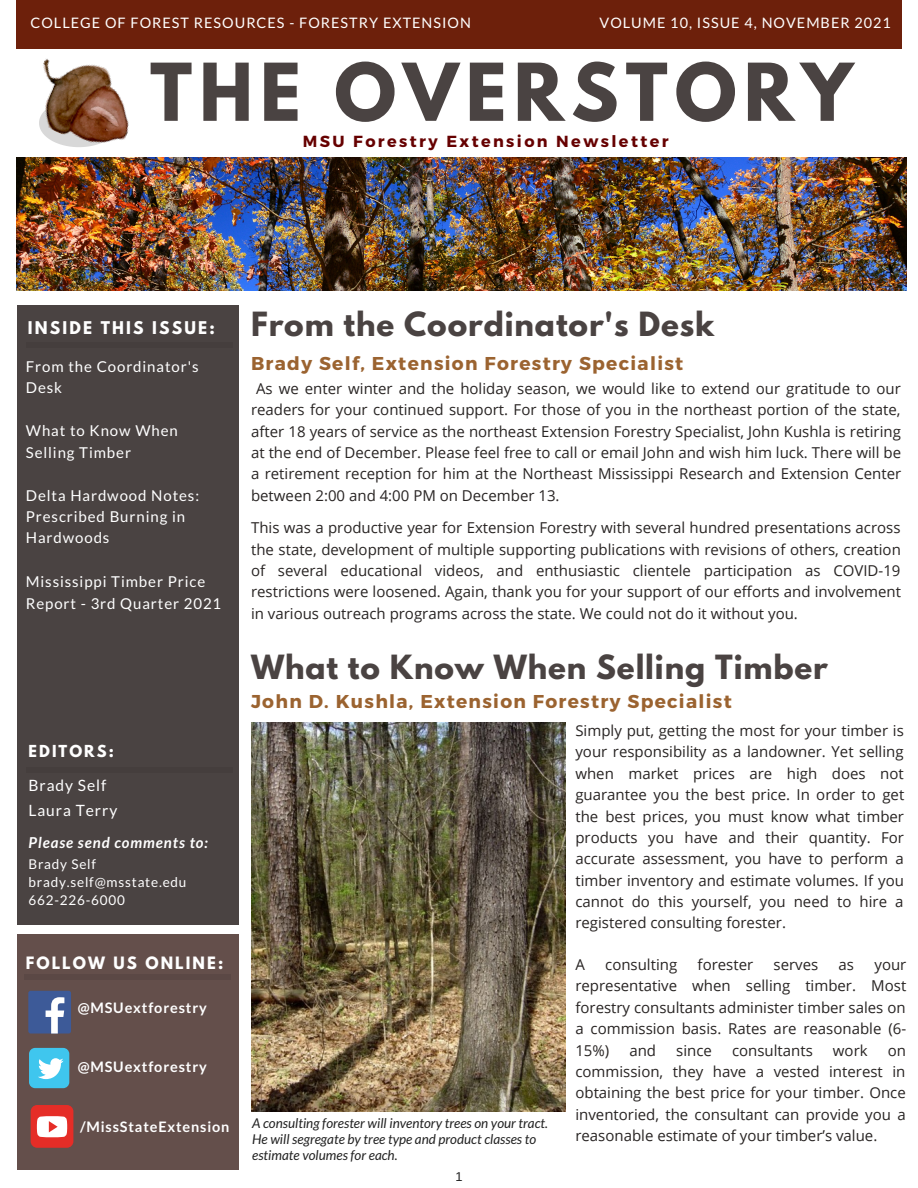
<style>
.page{position:relative;width:918px;height:1188px;background:#fff}
.page>*{position:absolute;margin:0;border:0;box-sizing:border-box;transform-origin:0 0}
.t1{font:700 70.5px "League Spartan";letter-spacing:.1em;color:#4a4342}
.t2{font:700 29.55px "League Spartan";letter-spacing:.03em;color:#4a4342}
.t3{font:700 18.6px "Montserrat";letter-spacing:.07em;color:#9b6330}
.t4{font:700 16.05px "Montserrat";letter-spacing:.15em;color:#600}
.t5{font:15.6px "Lato";letter-spacing:.06em;color:#fff}
.t6{font:700 15.6px "League Spartan";letter-spacing:.14em;color:#fff}
.t7{font:700 15.15px "League Spartan";letter-spacing:.14em;color:#fff}
.t8{font:15px/21.3px "Open Sans";color:#282423;text-align:justify}
.t9{font:15px/21.3px "Lato";letter-spacing:.06em;color:#fff}
.t10{font:italic 700 15px "Lato";letter-spacing:.06em;color:#fff}
.t11{font:700 14.7px "League Spartan";letter-spacing:.14em;color:#fff}
.t12{font:14.4px "Lato";letter-spacing:.07em;color:#fff}
.t13{font:700 14.4px "Lato";letter-spacing:.06em;color:#fff}
.t14{font:italic 13.5px/15.8px "Lato";color:#222}
.t15{font:13.5px "Lato";letter-spacing:.06em;color:#fff}
.t16{font:12.75px "Arimo";color:#222}
</style>
<div class="page">
<img style="left:16px;top:158px;width:890px;height:133px">
<div style="left:16px;top:0;width:886px;height:48px;background:#6d200b"></div>
<div style="left:17px;top:935px;width:222px;height:235px;background:#644f4b"></div>
<div style="left:24px;top:974px;width:206px;height:6px;background:#5b4845"></div>
<div style="left:28px;top:991px;width:43px;height:43px;background:#3d5a98;border-radius:2px"></div>
<svg style="left:46px;top:997px;width:18px;height:37px"></svg>
<div style="left:29px;top:1048px;width:40px;height:40px;background:#3fc6ee;border-radius:6px"></div>
<svg style="left:38px;top:1058px;width:26px;height:21px"></svg>
<div style="left:31px;top:1105px;width:42px;height:43px;background:#e52d27;border-radius:6px"></div>
<svg style="left:37px;top:1116px;width:30px;height:21px"></svg>
<div style="left:17px;top:305px;width:221px;height:619px;background:#4a4342"></div>
<div style="left:26px;top:342px;width:207px;height:6px;background:#453e3d"></div>
<div style="left:26px;top:767px;width:207px;height:5px;background:#453e3d"></div>
<img style="left:251px;top:723px;width:314px;height:389px">
<img style="left:21px;top:48px;width:127px;height:110px">
<p class="t12" style="left:31px;top:14px;width:442px">COLLEGE OF FOREST RESOURCES - FORESTRY EXTENSION</p>
<p class="t12" style="left:600px;top:14px;width:293px">VOLUME 10, ISSUE 4, NOVEMBER 2021</p>
<p class="t1" style="left:334px;top:57px;width:520px">OVERSTORY</p>
<p class="t4" style="left:353px;top:130px;width:317px">Forestry Extension Newsletter</p>
<p class="t1" style="left:150px;top:57px;width:152px">THE</p>
<p class="t4" style="left:303px;top:130px;width:43px">MSU</p>
<p class="t6" style="left:28px;top:320px;width:189px">INSIDE THIS ISSUE:</p>
<p class="t9" style="left:26px;top:356px;width:174px">From the Coordinator's<br>Desk</p>
<p class="t9" style="left:26px;top:420px;width:154px">What to Know When<br>Selling Timber</p>
<p class="t9" style="left:26px;top:484px;width:175px">Delta Hardwood Notes:<br>Prescribed Burning in<br>Hardwoods</p>
<p class="t9" style="left:26px;top:571px;width:197px">Mississippi Timber Price<br>Report - 3rd Quarter 2021</p>
<p class="t11" style="left:29px;top:743px;width:87px">EDITORS:</p>
<p class="t5" style="left:28px;top:776px;width:79px">Brady Self</p>
<p class="t5" style="left:28px;top:801px;width:90px">Laura Terry</p>
<p class="t15" style="left:28px;top:855px;width:69px">Brady Self</p>
<p class="t15" style="left:28px;top:873px;width:159px">brady.self@msstate.edu</p>
<p class="t15" style="left:28px;top:891px;width:98px">662-226-6000</p>
<p class="t10" style="left:28px;top:833px;width:181px">Please send comments to:</p>
<p class="t7" style="left:26px;top:955px;width:199px">FOLLOW US ONLINE:</p>
<p class="t13" style="left:78px;top:999px;width:131px">@MSUextforestry</p>
<p class="t13" style="left:78px;top:1058px;width:131px">@MSUextforestry</p>
<p class="t13" style="left:80px;top:1118px;width:151px">/MissStateExtension</p>
<p class="t2" style="left:251px;top:309px;width:465px">From the Coordinator's Desk</p>
<p class="t3" style="left:251px;top:351px;width:434px">Brady Self, Extension Forestry Specialist</p>
<p class="t8" style="left:251px;top:377px;width:652px;text-indent:5px">As we enter winter and the holiday season, we would like to extend our gratitude to our readers for your continued support. For those of you in the northeast portion of the state, after 18 years of service as the northeast Extension Forestry Specialist, John Kushla is retiring at the end of December. Please feel free to call or email John and wish him luck. There will be a retirement reception for him at the Northeast Mississippi Research and Extension Center between 2:00 and 4:00 PM on December 13.</p>
<p class="t8" style="left:251px;top:517px;width:651px">This was a productive year for Extension Forestry with several hundred presentations across the state, development of multiple supporting publications with revisions of others, creation of several educational videos, and enthusiastic clientele participation as COVID-19 restrictions were loosened. Again, thank you for your support of our efforts and involvement in various outreach programs across the state. We could not do it without you.</p>
<p class="t2" style="left:251px;top:652px;width:578px">What to Know When Selling Timber</p>
<p class="t3" style="left:251px;top:689px;width:482px">John D. Kushla, Extension Forestry Specialist</p>
<p class="t8" style="left:575px;top:720px;width:330px">Simply put, getting the most for your timber is your responsibility as a landowner. Yet selling when market prices are high does not guarantee you the best price. In order to get the best prices, you must know what timber products you have and their quantity. For accurate assessment, you have to perform a timber inventory and estimate volumes. If you cannot do this yourself, you need to hire a registered consulting forester.</p>
<p class="t14" style="left:252px;top:1115px;width:297px">A consulting forester will inventory trees on your tract.<br>He will segregate by tree type and product classes to estimate volumes for each.</p>
<p class="t16" style="left:455px;top:1170px;width:9px">1</p>
<p class="t8" style="left:575px;top:954px;width:11px">A</p>
<p class="t8" style="left:605px;top:954px;width:74px">consulting</p>
<p class="t8" style="left:698px;top:954px;width:57px">forester</p>
<p class="t8" style="left:774px;top:954px;width:46px">serves</p>
<p class="t8" style="left:839px;top:954px;width:17px">as</p>
<p class="t8" style="left:575px;top:954px;width:332px;text-indent:299px">your representative when selling timber. Most forestry consultants administer timber sales on a commission basis. Rates are reasonable (6- 15%)</p>
<p class="t8" style="left:629px;top:1039px;width:28px">and</p>
<p class="t8" style="left:676px;top:1039px;width:37px">since</p>
<p class="t8" style="left:732px;top:1039px;width:82px">consultants</p>
<p class="t8" style="left:833px;top:1039px;width:36px">work</p>
<p class="t8" style="left:575px;top:1039px;width:332px;text-indent:312px">on commission, they have a vested interest in obtaining the best price for your timber. Once inventoried, the consultant can provide you a reasonable estimate of your timber’s value.</p>
</div>
